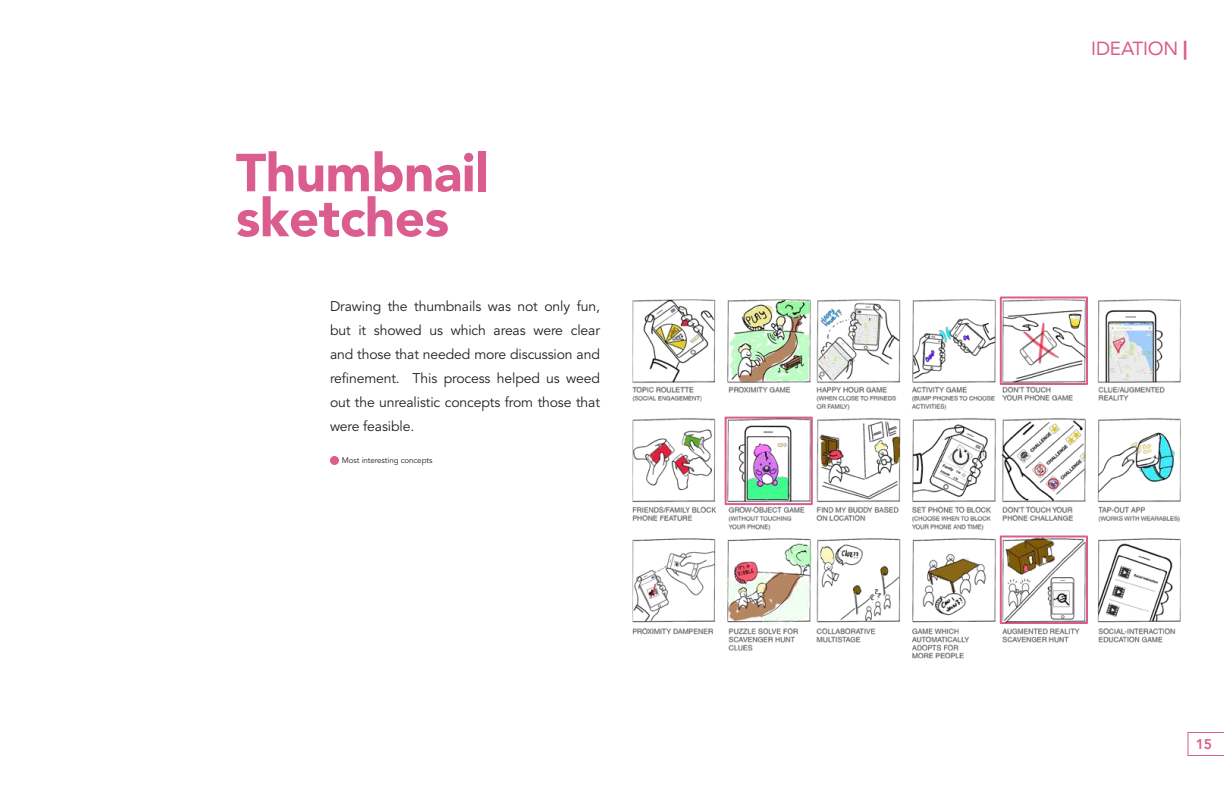
<style>
.page{position:relative;width:1224px;height:792px;background:#fff}
.page>*{position:absolute;margin:0;border:0;box-sizing:border-box;transform-origin:0 0}
.t1{font:900 53px/45px "Avenir";letter-spacing:-.01em;color:#db5c8f}
.t2{font:19px "Avenir";letter-spacing:-.01em;color:#db5c8f}
.t3{font:14px/24px "Avenir";letter-spacing:-.01em;color:#231f20;text-align:justify}
.t4{font:800 14px "Avenir";color:#db5c8f}
.t5{font:8px "Avenir";letter-spacing:-.01em;color:#231f20}
.s1{font-weight:900}
</style>
<div class="page">
<div style="left:1188px;top:732px;width:36px;height:24px;border:1px solid #db5c8f"></div>
<img style="left:632px;top:297px;width:549px;height:362px">
<div style="left:1000px;top:296px;width:88px;height:89px;border:2px solid #db5c8f"></div>
<div style="left:1000px;top:536px;width:88px;height:88px;border:2px solid #db5c8f"></div>
<div style="left:725px;top:417px;width:88px;height:88px;border:2px solid #db5c8f"></div>
<div style="left:330px;top:456px;width:9px;height:9px;background:#db5c8f;border-radius:50%"></div>
<h1 class="t1" style="left:236px;top:152px;width:254px">Thumbnail sketches</h1>
<p class="t3" style="left:330px;top:294px;width:272px">Drawing the thumbnails was not only fun, but it showed us which areas were clear and those that needed more discussion and refinement. This process helped us weed out the unrealistic concepts from those that were feasible.</p>
<p class="t5" style="left:342px;top:456px;width:92px">Most interesting concepts</p>
<h2 class="t2" style="left:1091px;top:36px;width:98px">IDEATION <span class="s1">|</span></h2>
<p class="t4" style="left:1196px;top:735px;width:18px">15</p>
</div>
